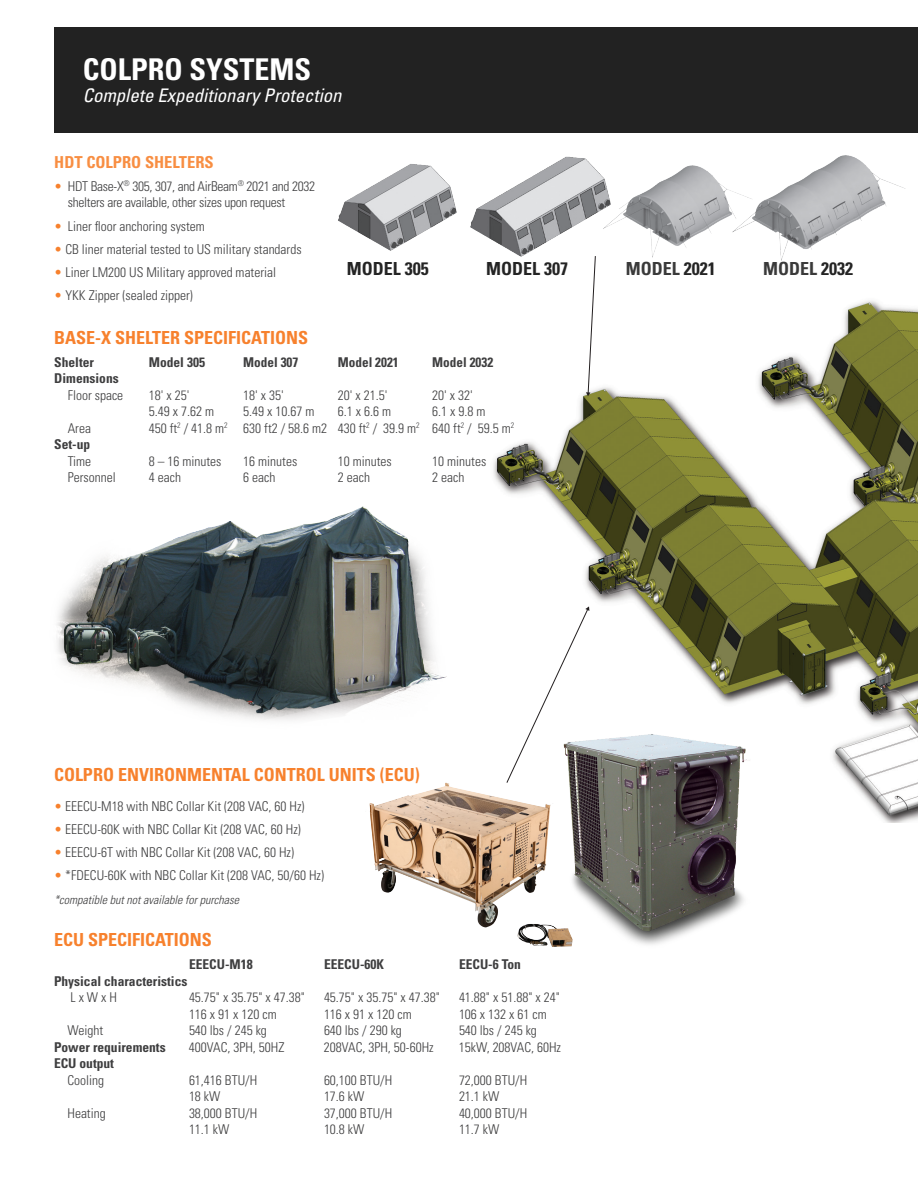
<style>
.page{position:relative;width:918px;height:1188px;background:#fff}
.page>*{position:absolute;margin:0;border:0;box-sizing:border-box;transform-origin:0 0}
.HDT_DS_Page_Title01{font:700 condensed 30px "Univers LT Std";color:#fff}
.HDT_DS_Page_Title01-2{font:italic condensed 18.75px "Univers LT Std";color:#fff}
.Paragraph_Style_3{font:700 condensed 18px "Univers LT Pro";color:#f7812d}
.t1{font:700 condensed 18px "Univers LT Pro";color:#3a3a3a}
.t2{font:700 condensed 18px "Univers LT Pro";color:#242424}
.HDT_DS_Data_Text{font:700 condensed 16.5px "Univers LT Std";color:#f88e42}
.HDT_DS_Data_Text-2{font:300 condensed 13.5px "Univers LT Std";color:#3e3e3f}
.HDT_DS_Bullets01{font:300 condensed 13.5px "Univers LT Std";color:#3e3e3f}
.HDT_DS_Data_Text-3{font:700 condensed 13.5px/16.5px "Univers LT Std";color:#3e3e3f;text-align:center}
.HDT_DS_Bullets01-2{font:300 condensed 13.5px/16.5px "Univers LT Std";letter-spacing:-.02em;color:#3e3e3f}
.HDT_DS_Bullets01-3{font:italic 300 condensed 12px "Univers LT Std";color:#3e3e3f}
.s1{color:#f7812d}
.s2{color:#242424}
.s3{font-weight:300}
</style>
<div class="page">
<div style="left:54px;top:28px;width:864px;height:105px;background:#222"></div>
<img style="left:486px;top:300px;width:432px;height:522px">
<img style="left:57px;top:506px;width:390px;height:214px">
<img style="left:369px;top:782px;width:77px;height:111px">
<svg style="left:586px;top:262px;width:12px;height:134px"></svg>
<img style="left:338px;top:164px;width:119px;height:87px">
<svg style="left:505px;top:606px;width:84px;height:178px"></svg>
<img style="left:547px;top:725px;width:220px;height:222px">
<img style="left:594px;top:165px;width:116px;height:97px">
<img style="left:710px;top:155px;width:196px;height:106px">
<img style="left:470px;top:156px;width:143px;height:104px">
<p class="HDT_DS_Page_Title01" style="left:83px;top:51px;width:230px">COLPRO SYSTEMS</p>
<p class="HDT_DS_Page_Title01-2" style="left:83px;top:84px;width:260px">Complete Expeditionary Protection</p>
<p class="HDT_DS_Data_Text" style="left:54px;top:152px;width:161px">HDT COLPRO SHELTERS</p>
<p class="HDT_DS_Bullets01-2" style="left:68px;top:178px;width:249px;text-indent:-14px"><span class="s1">•</span> HDT Base-X<sup>®</sup> 305, 307, and AirBeam<sup>®</sup> 2021 and 2032 shelters are available, other sizes upon request</p>
<p class="HDT_DS_Bullets01" style="left:54px;top:218px;width:152px"><span class="s1">•</span> Liner floor anchoring system</p>
<p class="HDT_DS_Bullets01" style="left:54px;top:241px;width:249px"><span class="s1">•</span> CB liner material tested to US military standards</p>
<p class="HDT_DS_Bullets01" style="left:54px;top:264px;width:223px"><span class="s1">•</span> Liner LM200 US Military approved material</p>
<p class="HDT_DS_Bullets01" style="left:54px;top:288px;width:140px"><span class="s1">•</span> YKK Zipper (sealed zipper)</p>
<p class="Paragraph_Style_3" style="left:54px;top:326px;width:255px">BASE-X SHELTER SPECIFICATIONS</p>
<p class="HDT_DS_Data_Text-3" style="left:54px;top:354px;width:41px">Shelter</p>
<p class="HDT_DS_Data_Text-3" style="left:149px;top:354px;width:58px">Model 305</p>
<p class="HDT_DS_Data_Text-3" style="left:243px;top:354px;width:57px">Model 307</p>
<p class="HDT_DS_Data_Text-3" style="left:338px;top:354px;width:62px">Model 2021</p>
<p class="HDT_DS_Data_Text-3" style="left:432px;top:354px;width:62px">Model 2032</p>
<p class="HDT_DS_Data_Text-3" style="left:54px;top:370px;width:66px">Dimensions</p>
<p class="HDT_DS_Data_Text-2" style="left:68px;top:387px;width:57px">Floor space</p>
<p class="HDT_DS_Data_Text-2" style="left:149px;top:387px;width:42px">18' x 25'</p>
<p class="HDT_DS_Data_Text-2" style="left:243px;top:387px;width:42px">18' x 35'</p>
<p class="HDT_DS_Data_Text-2" style="left:338px;top:387px;width:51px">20' x 21.5'</p>
<p class="HDT_DS_Data_Text-2" style="left:432px;top:387px;width:42px">20' x 32'</p>
<p class="HDT_DS_Data_Text-2" style="left:149px;top:403px;width:67px">5.49 x 7.62 m</p>
<p class="HDT_DS_Data_Text-2" style="left:243px;top:403px;width:73px">5.49 x 10.67 m</p>
<p class="HDT_DS_Data_Text-2" style="left:338px;top:403px;width:55px">6.1 x 6.6 m</p>
<p class="HDT_DS_Data_Text-2" style="left:432px;top:403px;width:55px">6.1 x 9.8 m</p>
<p class="HDT_DS_Data_Text-2" style="left:68px;top:420px;width:25px">Area</p>
<p class="HDT_DS_Data_Text-2" style="left:149px;top:420px;width:367px">450 ft<sup>2</sup> / 41.8 m<sup>2</sup> 630 ft2 / 58.6 m2 430 ft<sup>2</sup> / 39.9 m<sup>2</sup> 640 ft<sup>2</sup> / 59.5 m<sup>2</sup></p>
<p class="HDT_DS_Data_Text-3" style="left:54px;top:436px;width:38px">Set-up</p>
<p class="HDT_DS_Data_Text-2" style="left:68px;top:453px;width:25px">Time</p>
<p class="HDT_DS_Data_Text-2" style="left:149px;top:453px;width:74px">8 – 16 minutes</p>
<p class="HDT_DS_Data_Text-2" style="left:243px;top:453px;width:55px">16 minutes</p>
<p class="HDT_DS_Data_Text-2" style="left:338px;top:453px;width:55px">10 minutes</p>
<p class="HDT_DS_Data_Text-2" style="left:432px;top:453px;width:55px">10 minutes</p>
<p class="HDT_DS_Data_Text-2" style="left:68px;top:469px;width:49px">Personnel</p>
<p class="HDT_DS_Data_Text-2" style="left:149px;top:469px;width:34px">4 each</p>
<p class="HDT_DS_Data_Text-2" style="left:243px;top:469px;width:34px">6 each</p>
<p class="HDT_DS_Data_Text-2" style="left:338px;top:469px;width:34px">2 each</p>
<p class="HDT_DS_Data_Text-2" style="left:432px;top:469px;width:34px">2 each</p>
<p class="t2" style="left:347px;top:258px;width:83px">MODEL 305</p>
<p class="t2" style="left:486px;top:258px;width:83px">MODEL 307</p>
<p class="t1" style="left:626px;top:258px;width:91px">MODEL <span class="s2">2021</span></p>
<p class="t1" style="left:763px;top:258px;width:91px">MODEL <span class="s2">2032</span></p>
<p class="Paragraph_Style_3" style="left:54px;top:763px;width:367px">COLPRO ENVIRONMENTAL CONTROL UNITS (ECU)</p>
<p class="HDT_DS_Bullets01" style="left:54px;top:798px;width:252px"><span class="s1">•</span> EEECU-M18 with NBC Collar Kit (208 VAC, 60 Hz)</p>
<p class="HDT_DS_Bullets01" style="left:54px;top:821px;width:248px"><span class="s1">•</span> EEECU-60K with NBC Collar Kit (208 VAC, 60 Hz)</p>
<p class="HDT_DS_Bullets01" style="left:54px;top:844px;width:242px"><span class="s1">•</span> EEECU-6T with NBC Collar Kit (208 VAC, 60 Hz)</p>
<p class="HDT_DS_Bullets01" style="left:54px;top:868px;width:272px"><span class="s1">•</span> *FDECU-60K with NBC Collar Kit (208 VAC, 50/60 Hz)</p>
<p class="HDT_DS_Bullets01-3" style="left:54px;top:892px;width:187px">*compatible but not available for purchase</p>
<p class="Paragraph_Style_3" style="left:54px;top:929px;width:159px">ECU SPECIFICATIONS</p>
<p class="HDT_DS_Data_Text-3" style="left:189px;top:956px;width:65px">EEECU-M18</p>
<p class="HDT_DS_Data_Text-3" style="left:324px;top:956px;width:61px">EEECU-60K</p>
<p class="HDT_DS_Data_Text-3" style="left:459px;top:956px;width:63px">EECU-6 Ton</p>
<p class="HDT_DS_Data_Text-3" style="left:54px;top:973px;width:135px">Physical characteristics</p>
<p class="HDT_DS_Data_Text-2" style="left:70px;top:990px;width:48px">L x W x H</p>
<p class="HDT_DS_Data_Text-2" style="left:189px;top:990px;width:117px">45.75" x 35.75" x 47.38"</p>
<p class="HDT_DS_Data_Text-2" style="left:324px;top:990px;width:117px">45.75" x 35.75" x 47.38"</p>
<p class="HDT_DS_Data_Text-2" style="left:459px;top:990px;width:102px">41.88" x 51.88" x 24"</p>
<p class="HDT_DS_Data_Text-2" style="left:189px;top:1006px;width:89px">116 x 91 x 120 cm</p>
<p class="HDT_DS_Data_Text-2" style="left:324px;top:1006px;width:89px">116 x 91 x 120 cm</p>
<p class="HDT_DS_Data_Text-2" style="left:459px;top:1006px;width:89px">106 x 132 x 61 cm</p>
<p class="HDT_DS_Data_Text-2" style="left:68px;top:1023px;width:37px">Weight</p>
<p class="HDT_DS_Data_Text-2" style="left:189px;top:1023px;width:79px">540 lbs / 245 kg</p>
<p class="HDT_DS_Data_Text-2" style="left:324px;top:1023px;width:79px">640 lbs / 290 kg</p>
<p class="HDT_DS_Data_Text-2" style="left:459px;top:1023px;width:79px">540 lbs / 245 kg</p>
<p class="HDT_DS_Data_Text-3" style="left:54px;top:1039px;width:113px">Power requirements</p>
<p class="HDT_DS_Data_Text-2" style="left:189px;top:1039px;width:97px">400VAC, 3PH, 50HZ</p>
<p class="HDT_DS_Data_Text-2" style="left:324px;top:1039px;width:111px">208VAC, 3PH, 50-60Hz</p>
<p class="HDT_DS_Data_Text-2" style="left:459px;top:1039px;width:104px">15kW, 208VAC, 60Hz</p>
<p class="HDT_DS_Data_Text-3" style="left:54px;top:1055px;width:62px">ECU output<br><span class="s3">Cooling</span></p>
<p class="HDT_DS_Data_Text-2" style="left:189px;top:1072px;width:70px">61,416 BTU/H</p>
<p class="HDT_DS_Data_Text-2" style="left:324px;top:1072px;width:70px">60,100 BTU/H</p>
<p class="HDT_DS_Data_Text-2" style="left:459px;top:1072px;width:70px">72,000 BTU/H</p>
<p class="HDT_DS_Data_Text-2" style="left:189px;top:1089px;width:33px">18 kW</p>
<p class="HDT_DS_Data_Text-2" style="left:324px;top:1089px;width:42px">17.6 kW</p>
<p class="HDT_DS_Data_Text-2" style="left:459px;top:1089px;width:42px">21.1 kW</p>
<p class="HDT_DS_Data_Text-2" style="left:68px;top:1105px;width:40px">Heating</p>
<p class="HDT_DS_Data_Text-2" style="left:189px;top:1105px;width:70px">38,000 BTU/H</p>
<p class="HDT_DS_Data_Text-2" style="left:324px;top:1105px;width:70px">37,000 BTU/H</p>
<p class="HDT_DS_Data_Text-2" style="left:459px;top:1105px;width:70px">40,000 BTU/H</p>
<p class="HDT_DS_Data_Text-2" style="left:189px;top:1122px;width:42px">11.1 kW</p>
<p class="HDT_DS_Data_Text-2" style="left:324px;top:1122px;width:42px">10.8 kW</p>
<p class="HDT_DS_Data_Text-2" style="left:459px;top:1122px;width:42px">11.7 kW</p>
</div>
